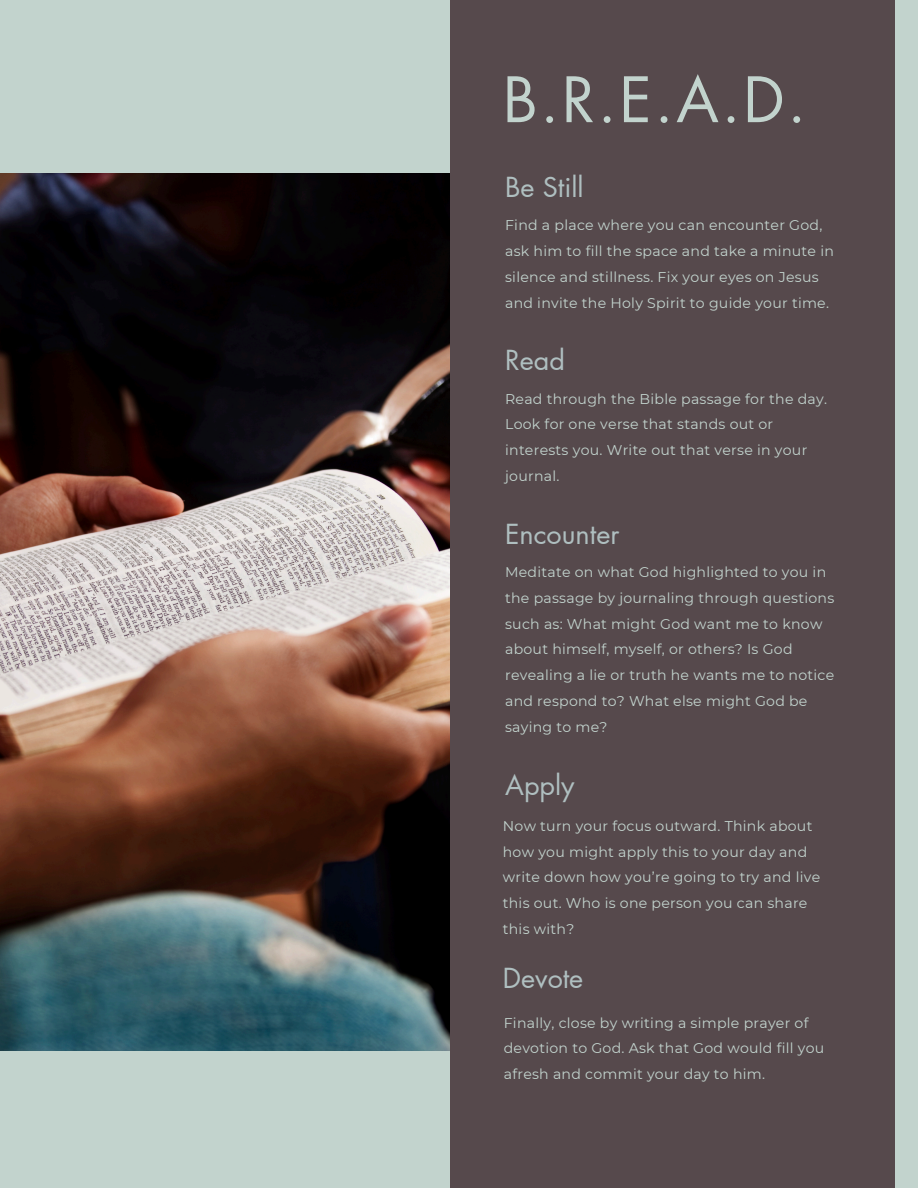
<style>
.page{position:relative;width:918px;height:1188px;background:#c2d3cd}
.page>*{position:absolute;margin:0;border:0;box-sizing:border-box;transform-origin:0 0}
.t1{font:60.9px "Futura LT Pro";color:#c2d3cd}
.t2{font:27px "Futura LT Pro";color:#afbfc0}
.t3{font:14.1px/25.8px "Montserrat";letter-spacing:.02em;color:#c2d3cd}
</style>
<div class="page">
<img style="left:0;top:174px;width:450px;height:876px">
<div style="left:450px;top:0;width:445px;height:1188px;background:#56494c"></div>
<h2 class="t1" style="left:503px;top:72px;width:305px">B.R.E.A.D.</h2>
<p class="t2" style="left:505px;top:175px;width:80px">Be Still</p>
<h1 class="t3" style="left:505px;top:212px;width:330px">Find a place where you can encounter God, ask him to fill the space and take a minute in silence and stillness. Fix your eyes on Jesus and invite the Holy Spirit to guide your time.</h1>
<h2 class="t2" style="left:505px;top:348px;width:61px">Read</h2>
<h2 class="t3" style="left:505px;top:386px;width:323px">Read through the Bible passage for the day.<br>Look for one verse that stands out or interests you. Write out that verse in your journal.</h2>
<p class="t2" style="left:505px;top:521px;width:116px">Encounter</p>
<p class="t3" style="left:505px;top:559px;width:331px">Meditate on what God highlighted to you in the passage by journaling through questions such as: What might God want me to know about himself, myself, or others? Is God revealing a lie or truth he wants me to notice and respond to? What else might God be saying to me?</p>
<h2 class="t2" style="left:505px;top:773px;width:71px">Apply</h2>
<h2 class="t3" style="left:503px;top:813px;width:319px">Now turn your focus outward. Think about how you might apply this to your day and write down how you’re going to try and live this out. Who is one person you can share this with?</h2>
<p class="t2" style="left:503px;top:965px;width:82px">Devote</p>
<p class="t3" style="left:504px;top:1010px;width:322px">Finally, close by writing a simple prayer of devotion to God. Ask that God would fill you afresh and commit your day to him.</p>
</div>
